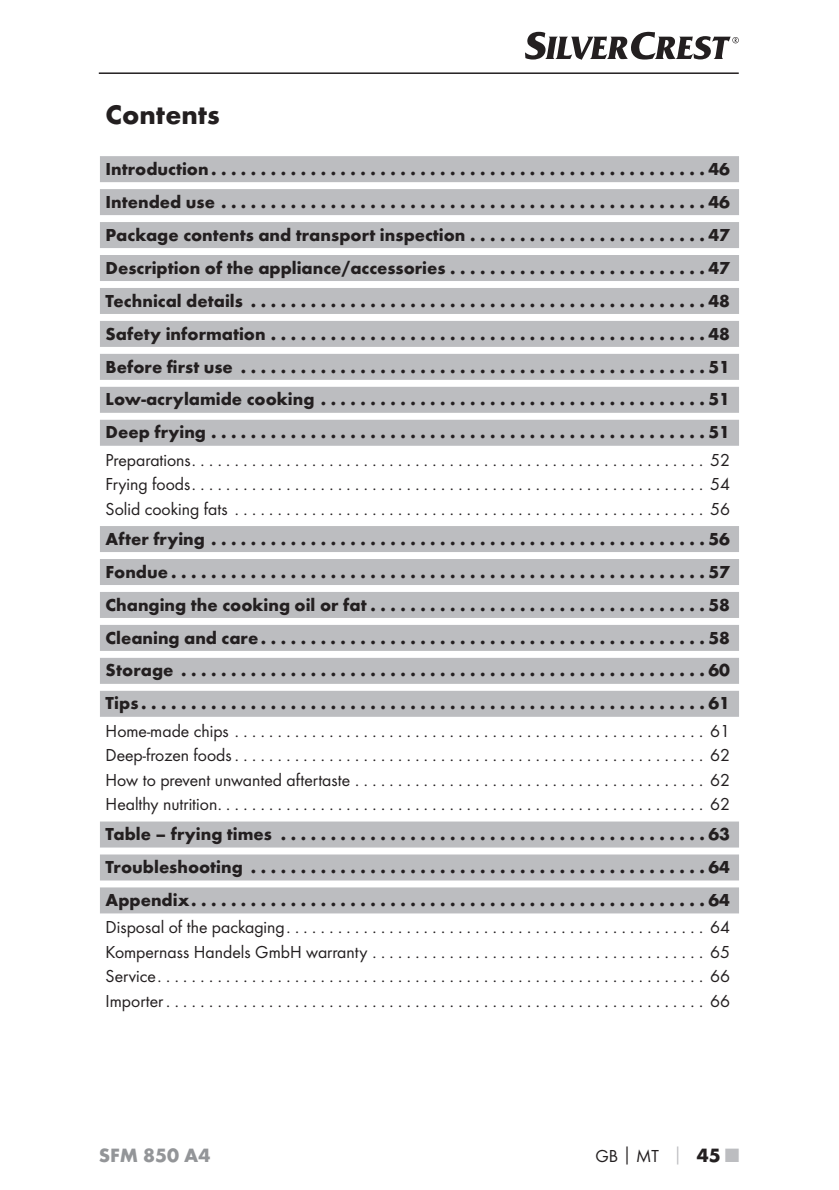
<style>
.page{position:relative;width:839px;height:1190px;background:#fff}
.page>*{position:absolute;margin:0;border:0;box-sizing:border-box;transform-origin:0 0}
.t1{font:700 28px "Futura";color:#231f20}
.t2{font:700 20px "Futura";color:#939598}
.t3{font:700 18px/33px "Futura";color:#231f20;text-align:justify}
.t4{font:18px/24.4px "Futura Boo";color:#231f20;text-align:justify}
.s1{font-family:"Futura";font-weight:700}
.s2{font-family:"Futura";font-weight:700;color:#bcbdc0}
.s3{font-family:"Futura";font-weight:700;font-size:20px}
.s4{font-family:"Futura";font-weight:700;font-size:20px;color:#bcbdc0}
</style>
<div class="page">
<hr style="left:99px;top:72px;width:639px;height:2px;background:#231f20">
<svg style="left:525px;top:32px;width:213px;height:28px"></svg>
<div style="left:100px;top:156px;width:638px;height:26px;background:#bcbdc0"></div>
<div style="left:100px;top:189px;width:638px;height:26px;background:#bcbdc0"></div>
<div style="left:100px;top:222px;width:638px;height:26px;background:#bcbdc0"></div>
<div style="left:100px;top:255px;width:638px;height:26px;background:#bcbdc0"></div>
<div style="left:100px;top:288px;width:638px;height:26px;background:#bcbdc0"></div>
<div style="left:100px;top:321px;width:638px;height:26px;background:#bcbdc0"></div>
<div style="left:100px;top:354px;width:638px;height:26px;background:#bcbdc0"></div>
<div style="left:100px;top:387px;width:638px;height:26px;background:#bcbdc0"></div>
<div style="left:100px;top:420px;width:638px;height:26px;background:#bcbdc0"></div>
<div style="left:100px;top:526px;width:638px;height:26px;background:#bcbdc0"></div>
<div style="left:100px;top:559px;width:638px;height:26px;background:#bcbdc0"></div>
<div style="left:100px;top:592px;width:638px;height:26px;background:#bcbdc0"></div>
<div style="left:100px;top:625px;width:638px;height:26px;background:#bcbdc0"></div>
<div style="left:100px;top:658px;width:638px;height:26px;background:#bcbdc0"></div>
<div style="left:100px;top:691px;width:638px;height:26px;background:#bcbdc0"></div>
<div style="left:100px;top:821px;width:638px;height:26px;background:#bcbdc0"></div>
<div style="left:100px;top:854px;width:638px;height:26px;background:#bcbdc0"></div>
<div style="left:100px;top:887px;width:638px;height:26px;background:#bcbdc0"></div>
<h1 class="t1" style="left:105px;top:103px;width:116px">Contents</h1>
<p class="t3" style="left:105px;top:154px;width:625px">Introduction ..................................................46<br>Intended use .................................................46<br>Package contents and transport inspection . . . . . . . . . . . . . . . . . . . . . . . . 47<br>Description of the appliance/accessories . . . . . . . . . . . . . . . . . . . . . . . . . . 47<br>Technical details ..............................................48<br>Safety information ............................................48<br>Before first use ...............................................51<br>Low-acrylamide cooking .......................................51<br>Deep frying ..................................................51</p>
<p class="t4" style="left:105px;top:448px;width:625px">Preparations ............................................................ 52<br>Frying foods ............................................................ 54<br>Solid cooking fats ....................................................... 56</p>
<p class="t3" style="left:105px;top:523px;width:625px">After frying ..................................................56<br>Fondue ......................................................57<br>Changing the cooking oil or fat ..................................58<br>Cleaning and care .............................................58<br>Storage .....................................................60<br>Tips .........................................................61</p>
<p class="t4" style="left:105px;top:719px;width:625px">Home-made chips ....................................................... 61<br>Deep-frozen foods ....................................................... 62<br>How to prevent unwanted aftertaste ......................................... 62<br>Healthy nutrition ......................................................... 62</p>
<p class="t3" style="left:105px;top:819px;width:625px">Table – frying times ...........................................63<br>Troubleshooting ..............................................64<br>Appendix ....................................................64</p>
<p class="t4" style="left:105px;top:916px;width:625px">Disposal of the packaging ................................................. 64<br>Kompernass Handels GmbH warranty ....................................... 65<br>Service ................................................................ 66<br>Importer ............................................................... 66</p>
<p class="t2" style="left:99px;top:1147px;width:113px">SFM 850 A4</p>
<p class="t4" style="left:595px;top:1144px;width:145px">GB<span class="s1">│</span>MT <span class="s2">│</span> <span class="s3">45</span> <span class="s4">■</span></p>
</div>
